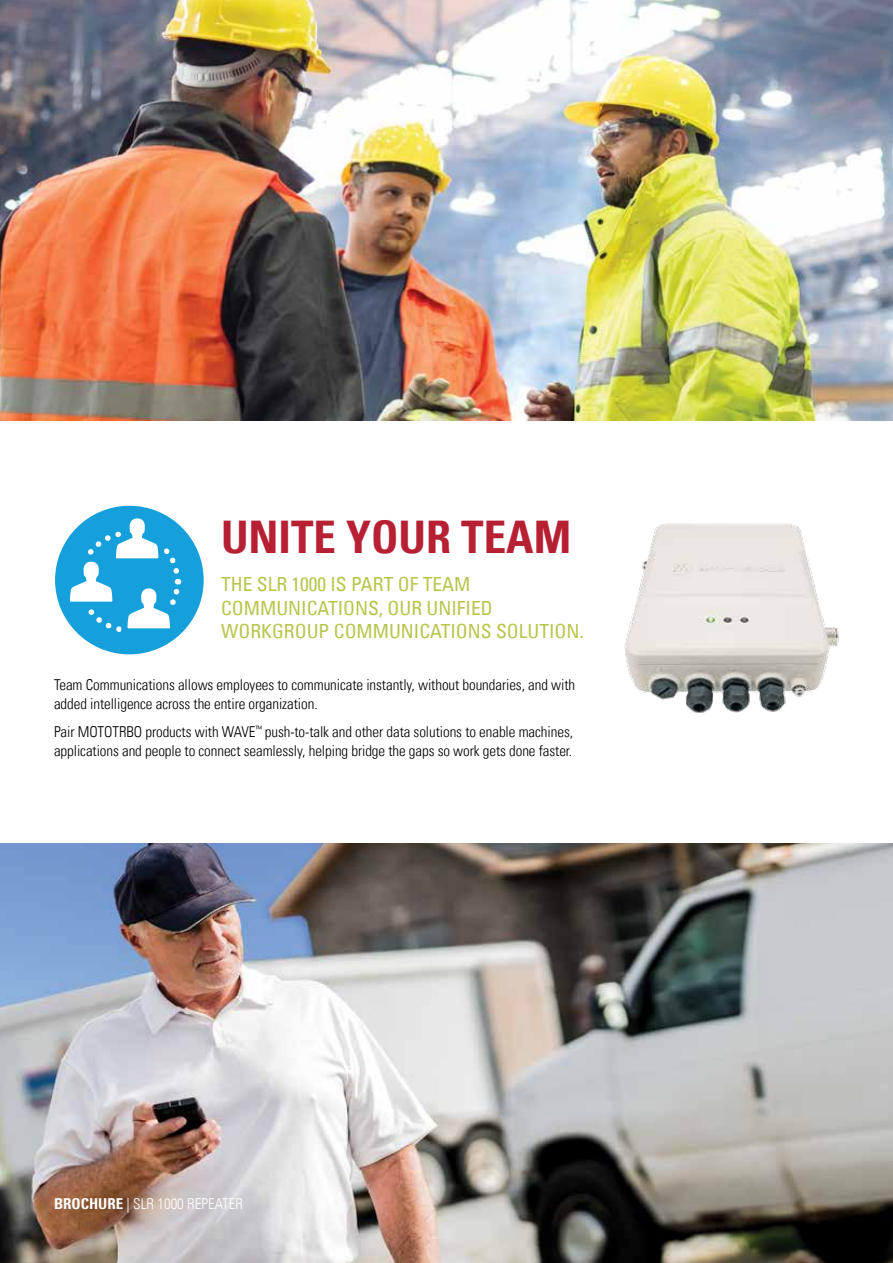
<style>
.page{position:relative;width:893px;height:1263px;background:#fff}
.page>*{position:absolute;margin:0;border:0;box-sizing:border-box;transform-origin:0 0}
.t1{font:700 condensed 45px "Univers LT";color:#b71f33}
.t2{font:condensed 19.5px/23.2px "Univers LT";color:#b9c44b}
.t3{font:300 condensed 15px/19.2px "Univers LT";letter-spacing:-.005em;color:#000}
.t4{font:300 condensed 15px "Univers LT";color:#fff}
.s1{font-weight:700}
</style>
<div class="page">
<img style="left:0;top:843px;width:893px;height:420px">
<img style="left:624px;top:523px;width:215px;height:190px">
<div style="left:55px;top:506px;width:149px;height:148px;background:#16a0db;border-radius:50%"></div>
<svg style="left:61px;top:505px;width:122px;height:346px"></svg>
<img style="left:0;top:0;width:893px;height:421px">
<h1 class="t1" style="left:221px;top:509px;width:352px">UNITE YOUR TEAM</h1>
<h2 class="t2" style="left:221px;top:572px;width:364px">THE SLR 1000 IS PART OF TEAM<br>COMMUNICATIONS, OUR UNIFIED<br>WORKGROUP COMMUNICATIONS SOLUTION.</h2>
<p class="t3" style="left:54px;top:675px;width:523px">Team Communications allows employees to communicate instantly, without boundaries, and with added intelligence across the entire organization.</p>
<p class="t3" style="left:54px;top:722px;width:521px">Pair MOTOTRBO products with WAVE<sup>™</sup> push-to-talk and other data solutions to enable machines, applications and people to connect seamlessly, helping bridge the gaps so work gets done faster.</p>
<p class="t4" style="left:54px;top:1195px;width:190px"><span class="s1">BROCHURE</span> | SLR 1000 REPEATER</p>
</div>
